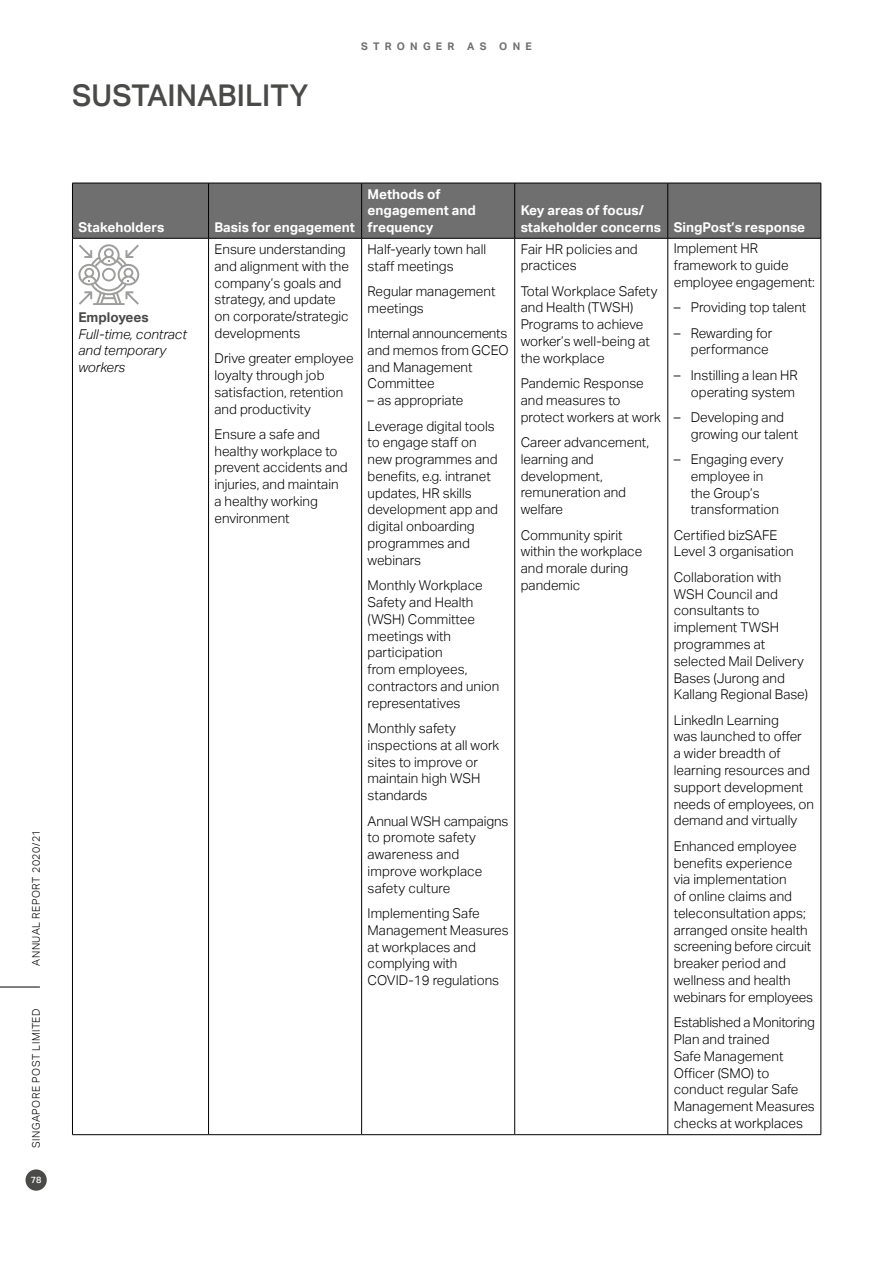
<style>
.page{position:relative;width:893px;height:1263px;background:#fff}
.page>*{position:absolute;margin:0;border:0;box-sizing:border-box;transform-origin:0 0}
.t1{font:500 30px "Aktiv Grotesk";color:#4a4a49}
.t2{font:300 13.5px/16.8px "Aktiv Grotesk";color:#000}
.t3{font:700 13.5px/16.8px "Aktiv Grotesk";color:#fff}
.t4{font:italic 300 13.5px/16.8px "Aktiv Grotesk";color:#000}
.t5{font:700 13.5px "Aktiv Grotesk";color:#4a4a49}
.t6{font:300 10.5px "Aktiv Grotesk";letter-spacing:.05em;color:#000}
.t7{font:700 10.5px "Aktiv Grotesk";letter-spacing:.5em;color:#706f6f}
.t8{font:500 9px "Aktiv Grotesk";color:#fff}
</style>
<div class="page">
<div style="left:73px;top:184px;width:748px;height:54px;background:#706f6f"></div>
<hr style="left:72px;top:183px;width:137px;height:1px;background:#000">
<hr style="left:72px;top:183px;width:1px;height:55px;background:#000">
<hr style="left:209px;top:183px;width:153px;height:1px;background:#000">
<hr style="left:208px;top:183px;width:1px;height:55px;background:#000">
<hr style="left:362px;top:183px;width:153px;height:1px;background:#000">
<hr style="left:361px;top:183px;width:1px;height:55px;background:#000">
<hr style="left:515px;top:183px;width:153px;height:1px;background:#000">
<hr style="left:514px;top:183px;width:1px;height:55px;background:#000">
<hr style="left:668px;top:183px;width:153px;height:1px;background:#000">
<hr style="left:667px;top:183px;width:1px;height:55px;background:#000">
<hr style="left:821px;top:183px;width:1px;height:55px;background:#000">
<hr style="left:72px;top:238px;width:137px;height:1px;background:#000">
<hr style="left:209px;top:238px;width:153px;height:1px;background:#000">
<hr style="left:362px;top:238px;width:153px;height:1px;background:#000">
<hr style="left:515px;top:238px;width:153px;height:1px;background:#000">
<hr style="left:668px;top:238px;width:153px;height:1px;background:#000">
<hr style="left:72px;top:1134px;width:137px;height:1px;background:#000">
<hr style="left:209px;top:1134px;width:153px;height:1px;background:#000">
<hr style="left:362px;top:1134px;width:153px;height:1px;background:#000">
<hr style="left:515px;top:1134px;width:153px;height:1px;background:#000">
<hr style="left:668px;top:1134px;width:153px;height:1px;background:#000">
<hr style="left:72px;top:238px;width:1px;height:896px;background:#000">
<hr style="left:208px;top:238px;width:1px;height:896px;background:#000">
<hr style="left:361px;top:238px;width:1px;height:896px;background:#000">
<hr style="left:514px;top:238px;width:1px;height:896px;background:#000">
<hr style="left:667px;top:238px;width:1px;height:896px;background:#000">
<hr style="left:821px;top:238px;width:1px;height:896px;background:#000">
<svg style="left:78px;top:244px;width:61px;height:61px"></svg>
<div style="left:26px;top:1169px;width:21px;height:22px;background:#4a4a49;border-radius:50%"></div>
<hr style="left:0;top:987px;width:40px;height:1px;background:#000">
<h1 class="t1" style="left:72px;top:79px;width:238px">SUSTAINABILITY</h1>
<p class="t7" style="left:361px;top:40px;width:172px">STRONGER AS ONE</p>
<p class="t6" style="left:30px;top:965px;width:138px;rotate:-90deg">ANNUAL REPORT 2020/21</p>
<p class="t6" style="left:30px;top:1148px;width:141px;rotate:-90deg">SINGAPORE POST LIMITED</p>
<p class="t8" style="left:31px;top:1175px;width:12px">78</p>
<p class="t3" style="left:78px;top:219px;width:87px">Stakeholders</p>
<p class="t3" style="left:215px;top:219px;width:142px">Basis for engagement</p>
<p class="t5" style="left:78px;top:309px;width:72px">Employees</p>
<p class="t4" style="left:78px;top:326px;width:110px">Full-time, contract and temporary workers</p>
<p class="t2" style="left:215px;top:241px;width:136px">Ensure understanding and alignment with the company’s goals and strategy, and update on corporate/strategic developments</p>
<p class="t2" style="left:215px;top:350px;width:141px">Drive greater employee loyalty through job satisfaction, retention and productivity</p>
<p class="t2" style="left:215px;top:426px;width:135px">Ensure a safe and healthy workplace to prevent accidents and injuries, and maintain a healthy working environment</p>
<p class="t3" style="left:368px;top:186px;width:110px">Methods of engagement and frequency</p>
<p class="t2" style="left:368px;top:241px;width:120px">Half-yearly town hall staff meetings</p>
<p class="t2" style="left:368px;top:283px;width:129px">Regular management meetings</p>
<p class="t2" style="left:368px;top:325px;width:143px">Internal announcements and memos from GCEO and Management<br>Committee</p>
<p class="t2" style="left:368px;top:388px;width:129px;line-height:25.3px">– as appropriate<br>Leverage digital tools</p>
<p class="t2" style="left:368px;top:434px;width:132px">to engage staff on new programmes and benefits, e.g. intranet updates, HR skills development app and digital onboarding programmes and webinars</p>
<p class="t2" style="left:368px;top:577px;width:133px">Monthly Workplace<br>Safety and Health (WSH) Committee meetings with participation<br>from employees, contractors and union representatives</p>
<p class="t2" style="left:368px;top:720px;width:133px">Monthly safety inspections at all work sites to improve or maintain high WSH standards</p>
<p class="t2" style="left:368px;top:812px;width:142px">Annual WSH campaigns to promote safety awareness and improve workplace safety culture</p>
<p class="t2" style="left:368px;top:905px;width:143px">Implementing Safe<br>Management Measures at workplaces and complying with<br>COVID-19 regulations</p>
<p class="t3" style="left:521px;top:202px;width:286px">Key areas of focus/<br>stakeholder concerns SingPost’s response</p>
<p class="t2" style="left:521px;top:240px;width:119px">Fair HR policies and practices</p>
<p class="t2" style="left:521px;top:283px;width:138px">Total Workplace Safety and Health (TWSH)<br>Programs to achieve worker’s well-being at the workplace</p>
<p class="t2" style="left:521px;top:375px;width:141px">Pandemic Response and measures to protect workers at work</p>
<p class="t2" style="left:521px;top:434px;width:130px">Career advancement, learning and development, remuneration and welfare</p>
<p class="t2" style="left:521px;top:526px;width:123px">Community spirit within the workplace and morale during pandemic</p>
<p class="t2" style="left:674px;top:240px;width:143px">Implement HR framework to guide employee engagement:</p>
<p class="t2" style="left:674px;top:299px;width:134px">– Providing top talent</p>
<p class="t2" style="left:674px;top:325px;width:100px;text-align:right">– Rewarding for performance</p>
<p class="t2" style="left:674px;top:367px;width:126px;text-align:right">– Instilling a lean HR operating system</p>
<p class="t2" style="left:691px;top:409px;width:109px;text-indent:-17px">– Developing and growing our talent</p>
<p class="t2" style="left:691px;top:451px;width:94px;text-indent:-17px">– Engaging every employee in the Group’s transformation</p>
<p class="t2" style="left:674px;top:527px;width:121px">Certified bizSAFE<br>Level 3 organisation</p>
<p class="t2" style="left:674px;top:569px;width:136px">Collaboration with<br>WSH Council and consultants to implement TWSH programmes at selected Mail Delivery<br>Bases (Jurong and<br>Kallang Regional Base)</p>
<p class="t2" style="left:674px;top:711px;width:142px">LinkedIn Learning<br>was launched to offer<br>a wider breadth of learning resources and support development needs of employees, on demand and virtually</p>
<p class="t2" style="left:674px;top:838px;width:141px">Enhanced employee benefits experience<br>via implementation<br>of online claims and teleconsultation apps; arranged onsite health screening before circuit breaker period and wellness and health webinars for employees</p>
<p class="t2" style="left:674px;top:1014px;width:143px">Established a Monitoring<br>Plan and trained<br>Safe Management<br>Officer (SMO) to conduct regular Safe<br>Management Measures checks at workplaces</p>
</div>
